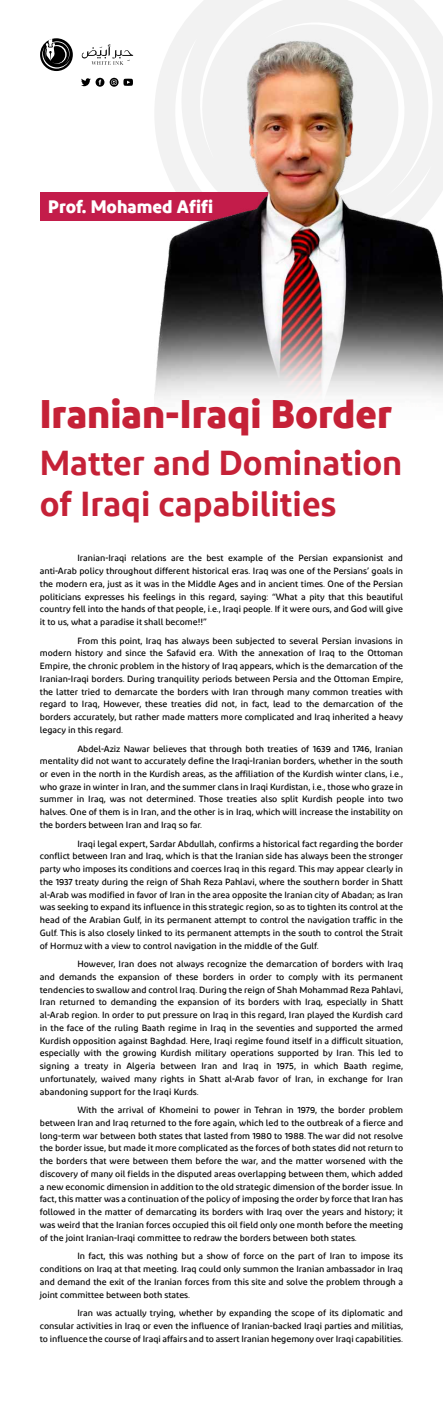
<style>
.page{position:relative;width:443px;height:1426px;background:#fff}
.page>*{position:absolute;margin:0;border:0;box-sizing:border-box;transform-origin:0 0}
.t1{font:700 39.75px "Diodrum Arabic";color:#c52137}
.t2{font:600 34.5px/40.5px "Diodrum Arabic";color:#c52137}
.t3{font:700 18px "Diodrum Arabic";color:#fff}
.t4{font:500 9px/12.8px "Diodrum Arabic";color:#000;text-align:justify}
</style>
<div class="page">
<svg style="left:174px;top:0;width:268px;height:40px;fill:#f2f2f2"></svg>
<div style="left:40px;top:193px;width:238px;height:28px;background:#c31c4a"></div>
<svg style="left:82px;top:44px;width:51px;height:21px"></svg>
<svg style="left:40px;top:38px;width:33px;height:33px"></svg>
<svg style="left:81px;top:78px;width:23px;height:9px"></svg>
<svg style="left:110px;top:78px;width:23px;height:9px"></svg>
<img style="left:154px;top:40px;width:288px;height:359px">
<h3 class="t3" style="left:48px;top:196px;width:166px">Prof. Mohamed Afifi</h3>
<h1 class="t1" style="left:40px;top:391px;width:354px">Iranian-Iraqi Border</h1>
<h2 class="t2" style="left:40px;top:443px;width:364px">Matter and Domination of Iraqi capabilities</h2>
<p class="t4" style="left:40px;top:552px;width:364px;text-indent:38px">Iranian-Iraqi relations are the best example of the Persian expansionist and anti-Arab policy throughout different historical eras. Iraq was one of the Persians’ goals in the modern era, just as it was in the Middle Ages and in ancient times. One of the Persian politicians expresses his feelings in this regard, saying: “What a pity that this beautiful country fell into the hands of that people, i.e., Iraqi people. If it were ours, and God will give it to us, what a paradise it shall become!!”</p>
<p class="t4" style="left:40px;top:634px;width:364px;text-indent:38px">From this point, Iraq has always been subjected to several Persian invasions in modern history and since the Safavid era. With the annexation of Iraq to the Ottoman Empire, the chronic problem in the history of Iraq appears, which is the demarcation of the Iranian-Iraqi borders. During tranquility periods between Persia and the Ottoman Empire, the latter tried to demarcate the borders with Iran through many common treaties with regard to Iraq, However, these treaties did not, in fact, lead to the demarcation of the borders accurately, but rather made matters more complicated and Iraq inherited a heavy legacy in this regard.</p>
<p class="t4" style="left:40px;top:742px;width:364px;text-indent:38px">Abdel-Aziz Nawar believes that through both treaties of 1639 and 1746, Iranian mentality did not want to accurately define the Iraqi-Iranian borders, whether in the south or even in the north in the Kurdish areas, as the affiliation of the Kurdish winter clans, i.e., who graze in winter in Iran, and the summer clans in Iraqi Kurdistan, i.e., those who graze in summer in Iraq, was not determined. Those treaties also split Kurdish people into two halves. One of them is in Iran, and the other is in Iraq, which will increase the instability on the borders between Iran and Iraq so far.</p>
<p class="t4" style="left:40px;top:837px;width:364px;text-indent:38px">Iraqi legal expert, Sardar Abdullah, confirms a historical fact regarding the border conflict between Iran and Iraq, which is that the Iranian side has always been the stronger party who imposes its conditions and coerces Iraq in this regard. This may appear clearly in the 1937 treaty during the reign of Shah Reza Pahlavi, where the southern border in Shatt al-Arab was modified in favor of Iran in the area opposite the Iranian city of Abadan; as Iran was seeking to expand its influence in this strategic region, so as to tighten its control at the head of the Arabian Gulf, in its permanent attempt to control the navigation traffic in the Gulf. This is also closely linked to its permanent attempts in the south to control the Strait of Hormuz with a view to control navigation in the middle of the Gulf.</p>
<p class="t4" style="left:40px;top:957px;width:364px;text-indent:38px">However, Iran does not always recognize the demarcation of borders with Iraq and demands the expansion of these borders in order to comply with its permanent tendencies to swallow and control Iraq. During the reign of Shah Mohammad Reza Pahlavi, Iran returned to demanding the expansion of its borders with Iraq, especially in Shatt al-Arab region. In order to put pressure on Iraq in this regard, Iran played the Kurdish card in the face of the ruling Baath regime in Iraq in the seventies and supported the armed Kurdish opposition against Baghdad. Here, Iraqi regime found itself in a difficult situation, especially with the growing Kurdish military operations supported by Iran. This led to signing a treaty in Algeria between Iran and Iraq in 1975, in which Baath regime, unfortunately, waived many rights in Shatt al-Arab favor of Iran, in exchange for Iran abandoning support for the Iraqi Kurds.</p>
<p class="t4" style="left:40px;top:1103px;width:364px;text-indent:38px">With the arrival of Khomeini to power in Tehran in 1979, the border problem between Iran and Iraq returned to the fore again, which led to the outbreak of a fierce and long-term war between both states that lasted from 1980 to 1988. The war did not resolve the border issue, but made it more complicated as the forces of both states did not return to the borders that were between them before the war, and the matter worsened with the discovery of many oil fields in the disputed areas overlapping between them, which added a new economic dimension in addition to the old strategic dimension of the border issue. In fact, this matter was a continuation of the policy of imposing the order by force that Iran has followed in the matter of demarcating its borders with Iraq over the years and history; it was weird that the Iranian forces occupied this oil field only one month before the meeting of the joint Iranian-Iraqi committee to redraw the borders between both states.</p>
<p class="t4" style="left:40px;top:1249px;width:364px;text-indent:38px">In fact, this was nothing but a show of force on the part of Iran to impose its conditions on Iraq at that meeting. Iraq could only summon the Iranian ambassador in Iraq and demand the exit of the Iranian forces from this site and solve the problem through a joint committee between both states.</p>
<p class="t4" style="left:40px;top:1306px;width:364px;text-indent:38px">Iran was actually trying, whether by expanding the scope of its diplomatic and consular activities in Iraq or even the influence of Iranian-backed Iraqi parties and militias, to influence the course of Iraqi affairs and to assert Iranian hegemony over Iraqi capabilities.</p>
</div>
